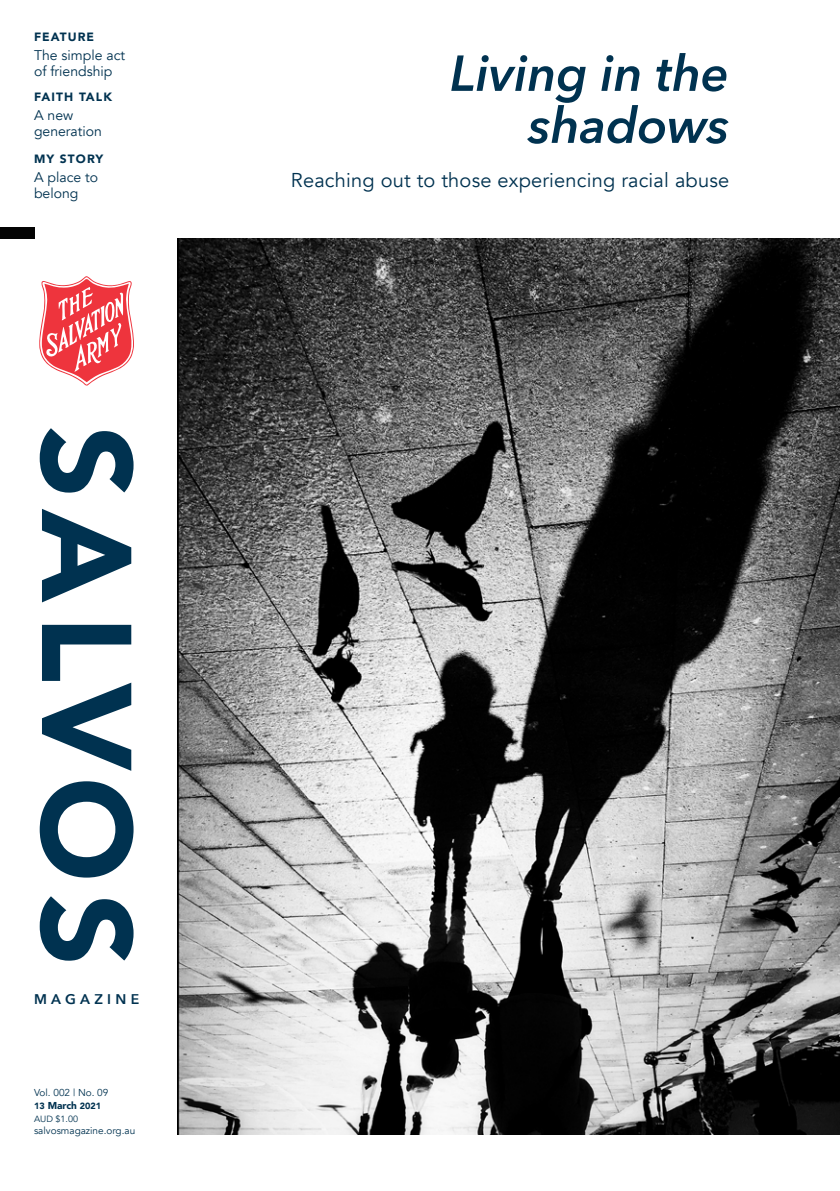
<style>
.page{position:relative;width:840px;height:1191px;background:#fff}
.page>*{position:absolute;margin:0;border:0;box-sizing:border-box;transform-origin:0 0}
.t1{font:italic 600 50px/52px "Avenir Next";letter-spacing:-.005em;color:#003250;text-align:right}
.t2{font:20px "Avenir";letter-spacing:.01em;color:#003250}
.Article_Heading{font:14px/16px "Avenir";color:#003250}
.Article_Line{font:600 14px "Avenir Next";letter-spacing:.305em;color:#003250}
.Article_Heading-2{font:900 12px "Avenir";letter-spacing:.09em;color:#003250}
.t3{font:10px "Avenir";color:#003250}
.t4{font:900 9px "Avenir";color:#003250}
.t5{font:9px "Avenir";color:#003250}
.s1{font-size:10px}
</style>
<div class="page">
<div style="left:0;top:227px;width:34px;height:11px;background:#040404"></div>
<img style="left:177px;top:238px;width:662px;height:896px">
<svg style="left:39px;top:276px;width:95px;height:109px"></svg>
<svg style="left:40px;top:428px;width:93px;height:532px"></svg>
<p class="Article_Heading-2" style="left:34px;top:27px;width:62px">FEATURE</p>
<p class="Article_Heading" style="left:34px;top:48px;width:92px">The simple act of friendship</p>
<p class="Article_Heading-2" style="left:34px;top:86px;width:79px">FAITH TALK</p>
<p class="Article_Heading" style="left:34px;top:107px;width:69px">A new generation</p>
<p class="Article_Heading-2" style="left:34px;top:149px;width:71px">MY STORY</p>
<p class="Article_Heading" style="left:34px;top:169px;width:66px">A place to belong</p>
<p class="t1" style="left:450px;top:46px;width:280px">Living in the shadows</p>
<p class="t2" style="left:291px;top:168px;width:439px">Reaching out to those experiencing racial abuse</p>
<p class="Article_Line" style="left:34px;top:987px;width:107px">MAGAZINE</p>
<p class="t3" style="left:34px;top:1086px;width:76px">Vol. 002 | No. 09</p>
<p class="t4" style="left:34px;top:1098px;width:69px">13 <span class="s1">March</span> 2021</p>
<p class="t5" style="left:34px;top:1113px;width:46px">AUD $1.00</p>
<p class="t3" style="left:34px;top:1124px;width:103px">salvosmagazine.org.au</p>
</div>
